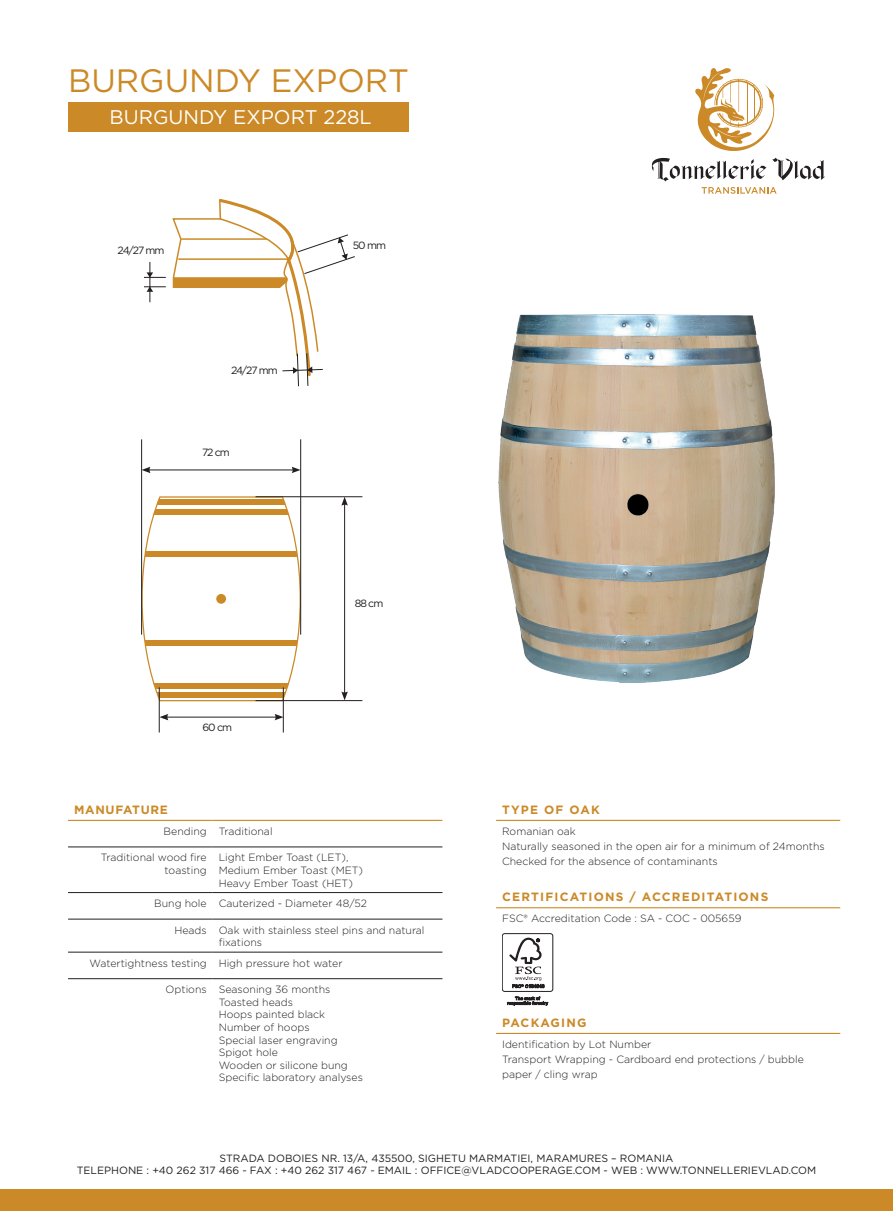
<style>
.page{position:relative;width:893px;height:1211px;background:#fff}
.page>*{position:absolute;margin:0;border:0;box-sizing:border-box;transform-origin:0 0}
.t1{font:32.25px "Gotham";color:#cb8a27}
.t2{font:19.65px "Gotham";color:#fff}
.t3{font:700 12px "Gotham";letter-spacing:.1em;color:#cb8a27}
.t4{font:700 12px "Gotham";letter-spacing:.06em;color:#cb8a27}
.t5{font:300 10.5px/12.6px "Gotham";color:#231f20}
.t6{font:10.5px/12.6px "Gotham";color:#231f20;text-align:center}
</style>
<div class="page">
<svg style="left:701px;top:187px;width:75px;height:7px"></svg>
<svg style="left:695px;top:68px;width:79px;height:83px"></svg>
<svg style="left:652px;top:158px;width:114px;height:23px"></svg>
<svg style="left:772px;top:158px;width:52px;height:22px"></svg>
<div style="left:68px;top:102px;width:340px;height:29px;background:#cb8a27"></div>
<div style="left:0;top:1189px;width:892px;height:21px;background:#cb8a27"></div>
<img style="left:498px;top:314px;width:277px;height:369px">
<svg style="left:144px;top:199px;width:211px;height:187px"></svg>
<svg style="left:141px;top:495px;width:160px;height:206px"></svg>
<hr style="left:255px;top:496px;width:107px;height:1px;background:#231f20">
<hr style="left:255px;top:700px;width:107px;height:1px;background:#231f20">
<hr style="left:344px;top:503px;width:1px;height:190px;background:#231f20">
<svg style="left:341px;top:496px;width:7px;height:9px"></svg>
<svg style="left:341px;top:691px;width:7px;height:9px"></svg>
<hr style="left:141px;top:439px;width:1px;height:195px;background:#231f20">
<hr style="left:300px;top:439px;width:1px;height:195px;background:#231f20">
<hr style="left:148px;top:469px;width:146px;height:1px;background:#231f20">
<svg style="left:142px;top:466px;width:8px;height:7px"></svg>
<svg style="left:291px;top:466px;width:9px;height:7px"></svg>
<hr style="left:283px;top:687px;width:1px;height:45px;background:#231f20">
<hr style="left:159px;top:687px;width:1px;height:45px;background:#231f20">
<hr style="left:166px;top:716px;width:111px;height:1px;background:#231f20">
<svg style="left:274px;top:713px;width:9px;height:7px"></svg>
<svg style="left:159px;top:713px;width:9px;height:7px"></svg>
<hr style="left:496px;top:819px;width:344px;height:1px;background:#cb8a27">
<hr style="left:496px;top:907px;width:344px;height:1px;background:#cb8a27">
<hr style="left:496px;top:1032px;width:344px;height:1px;background:#cb8a27">
<hr style="left:68px;top:846px;width:145px;height:1px;background:#231f20">
<hr style="left:213px;top:846px;width:229px;height:1px;background:#231f20">
<hr style="left:68px;top:892px;width:145px;height:1px;background:#231f20">
<hr style="left:213px;top:892px;width:229px;height:1px;background:#231f20">
<hr style="left:68px;top:918px;width:145px;height:1px;background:#231f20">
<hr style="left:213px;top:918px;width:229px;height:1px;background:#231f20">
<hr style="left:68px;top:951px;width:145px;height:1px;background:#231f20">
<hr style="left:213px;top:951px;width:229px;height:1px;background:#231f20">
<hr style="left:68px;top:978px;width:145px;height:1px;background:#231f20">
<hr style="left:213px;top:978px;width:229px;height:1px;background:#231f20">
<hr style="left:68px;top:819px;width:145px;height:1px;background:#cb8a27">
<hr style="left:213px;top:819px;width:229px;height:1px;background:#cb8a27">
<div style="left:502px;top:933px;width:51px;height:58px;border:1px solid #231f20;border-radius:3px"></div>
<svg style="left:507px;top:996px;width:41px;height:9px"></svg>
<svg style="left:509px;top:937px;width:35px;height:50px"></svg>
<h1 class="t1" style="left:68px;top:60px;width:342px">BURGUNDY EXPORT</h1>
<h2 class="t2" style="left:109px;top:104px;width:264px">BURGUNDY EXPORT 228L</h2>
<p class="t6" style="left:118px;top:244px;width:48px">24/27 mm</p>
<p class="t6" style="left:231px;top:363px;width:48px">24/27 mm</p>
<p class="t6" style="left:202px;top:446px;width:29px">72 cm</p>
<p class="t6" style="left:202px;top:720px;width:31px">60 cm</p>
<p class="t6" style="left:353px;top:239px;width:35px">50 mm</p>
<p class="t6" style="left:355px;top:596px;width:30px">88 cm</p>
<p class="t4" style="left:74px;top:802px;width:95px">MANUFATURE</p>
<p class="t5" style="left:164px;top:824px;width:110px">Bending Traditional</p>
<p class="t5" style="left:101px;top:850px;width:107px;text-align:right">Traditional wood fire toasting</p>
<p class="t5" style="left:219px;top:850px;width:146px">Light Ember Toast (LET),<br>Medium Ember Toast (MET)<br>Heavy Ember Toast (HET)</p>
<p class="t5" style="left:154px;top:896px;width:214px">Bung hole Cauterized - Diameter 48/52</p>
<p class="t5" style="left:219px;top:923px;width:207px;text-indent:-44px">Heads Oak with stainless steel pins and natural fixations</p>
<p class="t5" style="left:90px;top:956px;width:254px">Watertightness testing High pressure hot water</p>
<p class="t5" style="left:219px;top:982px;width:146px;text-indent:-53px">Options Seasoning 36 months<br>Toasted heads<br>Hoops painted black<br>Number of hoops<br>Special laser engraving<br>Spigot hole<br>Wooden or silicone bung<br>Specific laboratory analyses</p>
<p class="t3" style="left:502px;top:802px;width:99px">TYPE OF OAK</p>
<p class="t5" style="left:502px;top:823px;width:324px;line-height:15px">Romanian oak<br>Naturally seasoned in the open air for a minimum of 24months<br>Checked for the absence of contaminants</p>
<p class="t3" style="left:502px;top:889px;width:268px">CERTIFICATIONS / ACCREDITATIONS</p>
<p class="t5" style="left:502px;top:911px;width:241px">FSC® Accreditation Code : SA - COC - 005659</p>
<p class="t3" style="left:502px;top:1014px;width:86px">PACKAGING</p>
<p class="t5" style="left:502px;top:1036px;width:303px;line-height:15px">Identification by Lot Number<br>Transport Wrapping - Cardboard end protections / bubble paper / cling wrap</p>
<p class="t6" style="left:77px;top:1151px;width:741px">STRADA DOBOIES NR. 13/A, 435500, SIGHETU MARMATIEI, MARAMURES – ROMANIA<br>TELEPHONE : +40 262 317 466 - FAX : +40 262 317 467 - EMAIL : OFFICE@VLADCOOPERAGE.COM - WEB : WWW.TONNELLERIEVLAD.COM</p>
</div>
